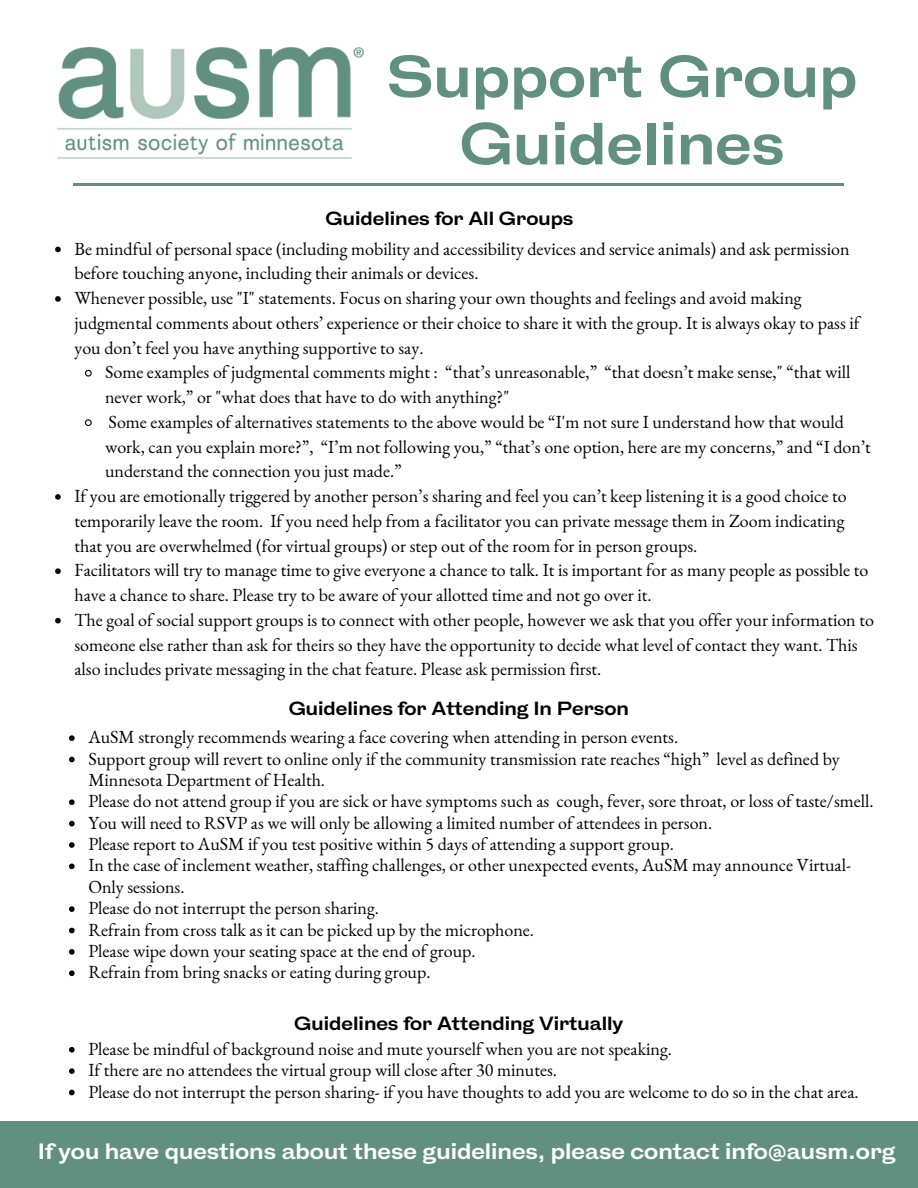
<style>
.page{position:relative;width:918px;height:1188px;background:#fff}
.page>*{position:absolute;margin:0;border:0;box-sizing:border-box;transform-origin:0 0}
.t1{font:700 56.1px/67.3px "HK Gothic";color:#629080;text-align:center}
.t2{font:700 21px "HK Gothic";color:#fff}
.t3{font:18px/21.3px "EB Garamond";color:#000}
.t4{font:700 18px "HK Gothic";color:#000}
</style>
<div class="page">
<hr style="left:73px;top:183px;width:771px;height:2px;background:#629080">
<img style="left:58px;top:47px;width:306px;height:112px">
<svg style="left:55px;top:247px;width:6px;height:5px"></svg>
<svg style="left:55px;top:296px;width:6px;height:6px"></svg>
<svg style="left:85px;top:369px;width:7px;height:8px"></svg>
<svg style="left:85px;top:419px;width:7px;height:8px"></svg>
<svg style="left:55px;top:494px;width:6px;height:6px"></svg>
<svg style="left:55px;top:568px;width:6px;height:6px"></svg>
<svg style="left:55px;top:618px;width:6px;height:6px"></svg>
<div style="left:0;top:1121px;width:918px;height:67px;background:#629080"></div>
<svg style="left:69px;top:735px;width:6px;height:6px"></svg>
<svg style="left:69px;top:757px;width:6px;height:5px"></svg>
<svg style="left:69px;top:799px;width:6px;height:6px"></svg>
<svg style="left:69px;top:821px;width:6px;height:5px"></svg>
<svg style="left:69px;top:842px;width:6px;height:6px"></svg>
<svg style="left:69px;top:864px;width:6px;height:5px"></svg>
<svg style="left:69px;top:906px;width:6px;height:6px"></svg>
<svg style="left:69px;top:928px;width:6px;height:5px"></svg>
<svg style="left:69px;top:949px;width:6px;height:6px"></svg>
<svg style="left:69px;top:970px;width:6px;height:6px"></svg>
<svg style="left:69px;top:1047px;width:6px;height:6px"></svg>
<svg style="left:69px;top:1068px;width:6px;height:6px"></svg>
<svg style="left:69px;top:1090px;width:6px;height:5px"></svg>
<h1 class="t1" style="left:387px;top:47px;width:472px">Support Group<br>Guidelines</h1>
<p class="t4" style="left:326px;top:209px;width:249px">Guidelines for All Groups</p>
<p class="t3" style="left:74px;top:236px;width:787px;line-height:24.8px">Be mindful of personal space (including mobility and accessibility devices and service animals) and ask permission before touching anyone, including their animals or devices.<br>Whenever possible, use "I" statements. Focus on sharing your own thoughts and feelings and avoid making judgmental comments about others’ experience or their choice to share it with the group. It is always okay to pass if you don’t feel you have anything supportive to say.</p>
<p class="t3" style="left:105px;top:361px;width:747px">Some examples of judgmental comments might : “that’s unreasonable,” “that doesn’t make sense," “that will</p>
<p class="t3" style="left:105px;top:386px;width:406px">never work,” or "what does that have to do with anything?"</p>
<p class="t3" style="left:109px;top:411px;width:737px">Some examples of alternatives statements to the above would be “I'm not sure I understand how that would</p>
<p class="t3" style="left:105px;top:435px;width:767px">work, can you explain more?”, “I’m not following you,” “that’s one option, here are my concerns,” and “I don’t</p>
<p class="t3" style="left:105px;top:460px;width:298px">understand the connection you just made.”</p>
<p class="t3" style="left:74px;top:485px;width:774px">If you are emotionally triggered by another person’s sharing and feel you can’t keep listening it is a good choice to</p>
<p class="t3" style="left:74px;top:510px;width:772px">temporarily leave the room. If you need help from a facilitator you can private message them in Zoom indicating</p>
<p class="t3" style="left:74px;top:534px;width:624px">that you are overwhelmed (for virtual groups) or step out of the room for in person groups.</p>
<p class="t3" style="left:74px;top:559px;width:795px">Facilitators will try to manage time to give everyone a chance to talk. It is important for as many people as possible to</p>
<p class="t3" style="left:74px;top:584px;width:579px">have a chance to share. Please try to be aware of your allotted time and not go over it.</p>
<p class="t3" style="left:74px;top:609px;width:801px">The goal of social support groups is to connect with other people, however we ask that you offer your information to</p>
<p class="t3" style="left:74px;top:633px;width:785px">someone else rather than ask for theirs so they have the opportunity to decide what level of contact they want. This</p>
<p class="t3" style="left:74px;top:658px;width:528px">also includes private messaging in the chat feature. Please ask permission first.</p>
<p class="t4" style="left:289px;top:699px;width:342px">Guidelines for Attending In Person</p>
<p class="t3" style="left:88px;top:726px;width:787px">AuSM strongly recommends wearing a face covering when attending in person events.<br>Support group will revert to online only if the community transmission rate reaches “high” level as defined by Minnesota Department of Health.<br>Please do not attend group if you are sick or have symptoms such as cough, fever, sore throat, or loss of taste/smell.<br>You will need to RSVP as we will only be allowing a limited number of attendees in person.<br>Please report to AuSM if you test positive within 5 days of attending a support group.<br>In the case of inclement weather, staffing challenges, or other unexpected events, AuSM may announce Virtual-Only sessions.<br>Please do not interrupt the person sharing.<br>Refrain from cross talk as it can be picked up by the microphone.<br>Please wipe down your seating space at the end of group.<br>Refrain from bring snacks or eating during group.</p>
<p class="t4" style="left:294px;top:1014px;width:330px">Guidelines for Attending Virtually</p>
<p class="t3" style="left:88px;top:1038px;width:772px">Please be mindful of background noise and mute yourself when you are not speaking.<br>If there are no attendees the virtual group will close after 30 minutes.<br>Please do not interrupt the person sharing- if you have thoughts to add you are welcome to do so in the chat area.</p>
<p class="t2" style="left:38px;top:1141px;width:859px">If you have questions about these guidelines, please contact info@ausm.org</p>
</div>
